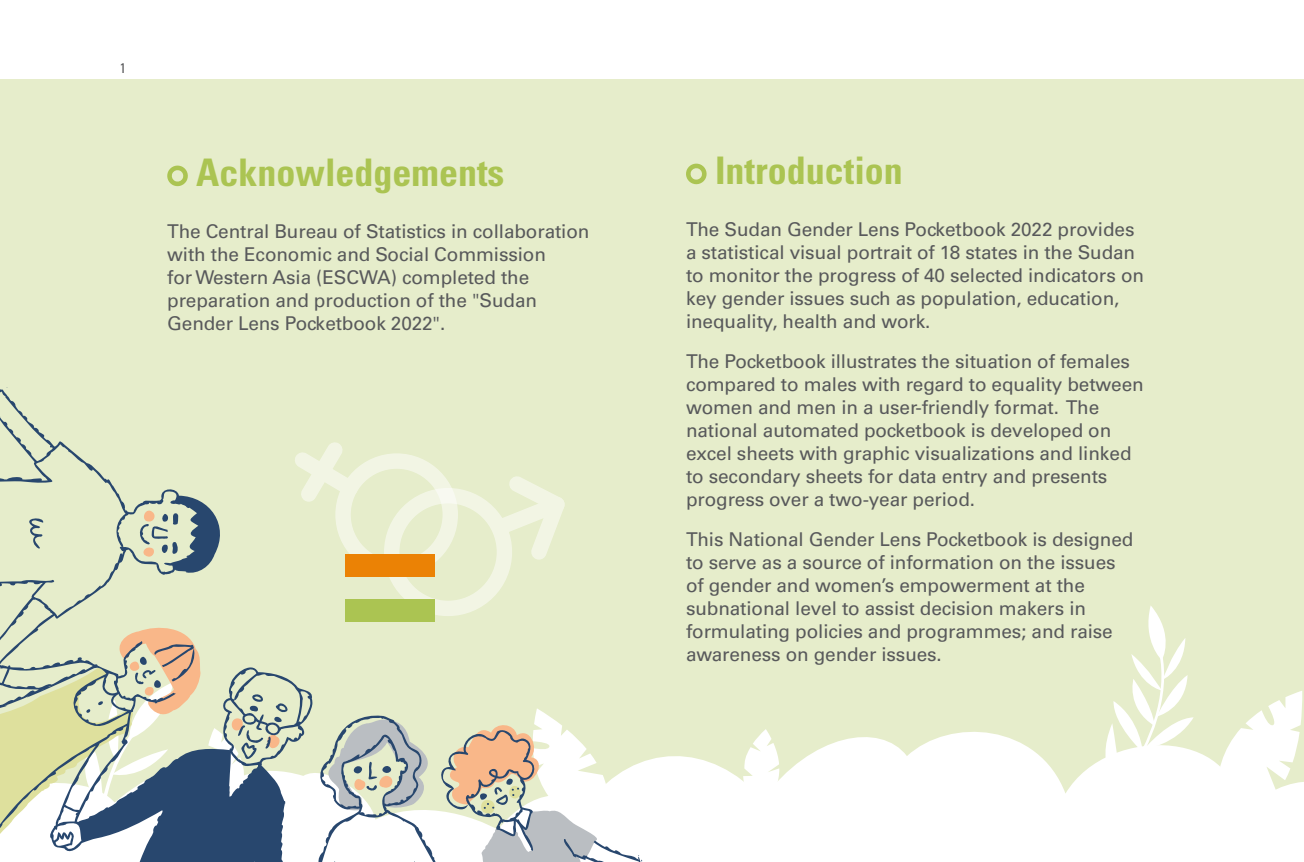
<style>
.page{position:relative;width:1304px;height:862px;background:#fff}
.page>*{position:absolute;margin:0;border:0;box-sizing:border-box;transform-origin:0 0}
.t1{font:700 condensed 38px "Univers";color:#abc452}
.t2{font:19px/23px "Univers LT Std";letter-spacing:-.005em;color:#58595b}
.t3{font:condensed 14px "Univers LT Std";color:#58595b}
</style>
<div class="page">
<div style="left:0;top:79px;width:1304px;height:783px;background:#e6edcb"></div>
<svg style="left:167px;top:165px;width:21px;height:22px"></svg>
<svg style="left:686px;top:163px;width:21px;height:22px"></svg>
<svg style="left:642px;top:732px;width:662px;height:130px;background:#fbfcf8"></svg>
<svg style="left:1202px;top:691px;width:100px;height:135px"></svg>
<svg style="left:743px;top:729px;width:37px;height:82px"></svg>
<svg style="left:1083px;top:606px;width:111px;height:227px"></svg>
<svg style="left:0;top:387px;width:642px;height:475px"></svg>
<svg style="left:0;top:624px;width:294px;height:238px"></svg>
<svg style="left:327px;top:708px;width:289px;height:154px"></svg>
<svg style="left:294px;top:441px;width:272px;height:175px"></svg>
<div style="left:346px;top:554px;width:89px;height:23px;background:#eb8205"></div>
<div style="left:346px;top:599px;width:89px;height:22px;background:#abc452"></div>
<p class="t3" style="left:120px;top:59px;width:8px">1</p>
<h1 class="t1" style="left:196px;top:149px;width:310px">Acknowledgements</h1>
<p class="t2" style="left:167px;top:219px;width:424px">The Central Bureau of Statistics in collaboration with the Economic and Social Commission<br>for Western Asia (ESCWA) completed the preparation and production of the "Sudan Gender Lens Pocketbook 2022".</p>
<h1 class="t1" style="left:715px;top:147px;width:189px">Introduction</h1>
<p class="t2" style="left:686px;top:217px;width:460px">The Sudan Gender Lens Pocketbook 2022 provides a statistical visual portrait of 18 states in the Sudan to monitor the progress of 40 selected indicators on key gender issues such as population, education, inequality, health and work.</p>
<p class="t2" style="left:686px;top:349px;width:459px">The Pocketbook illustrates the situation of females compared to males with regard to equality between women and men in a user-friendly format. The national automated pocketbook is developed on excel sheets with graphic visualizations and linked to secondary sheets for data entry and presents progress over a two-year period.</p>
<p class="t2" style="left:686px;top:528px;width:449px">This National Gender Lens Pocketbook is designed to serve as a source of information on the issues of gender and women’s empowerment at the subnational level to assist decision makers in formulating policies and programmes; and raise awareness on gender issues.</p>
</div>
